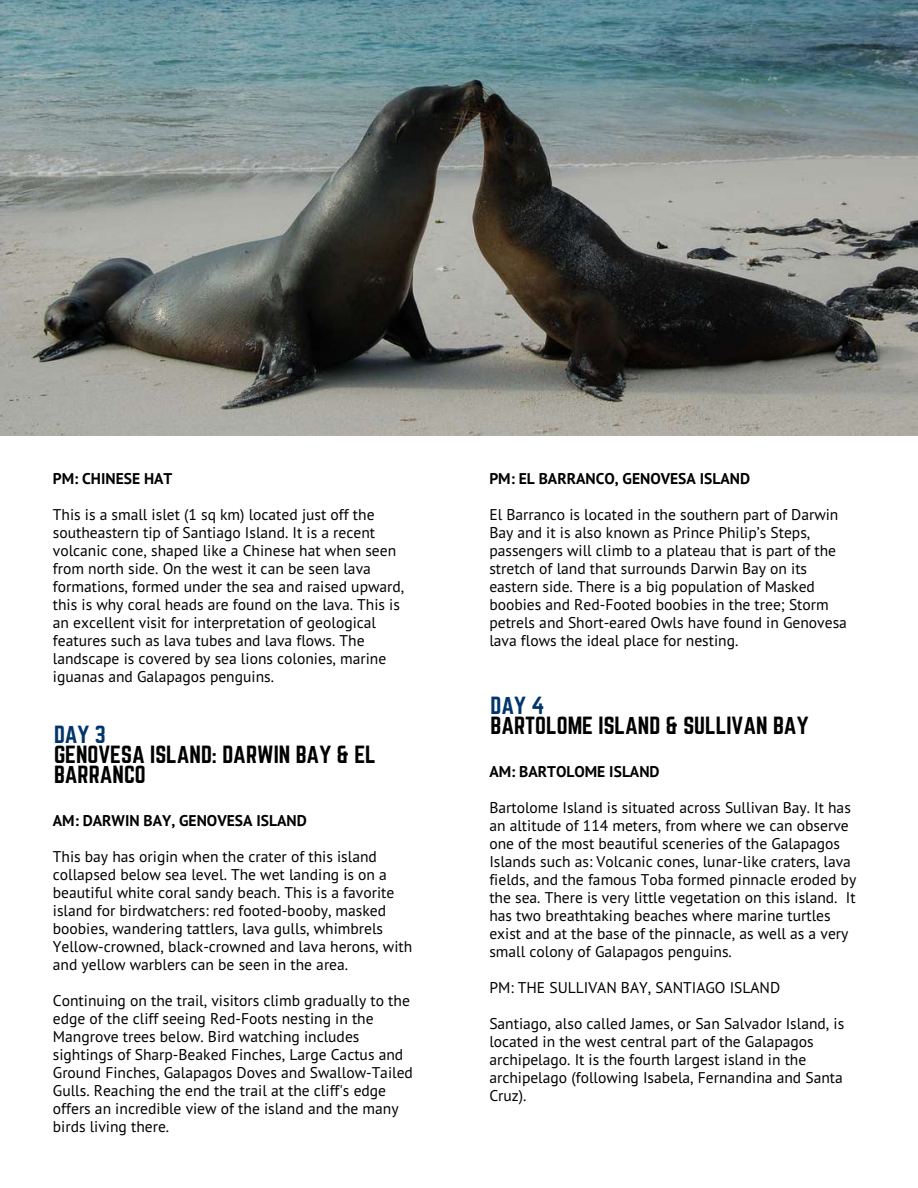
<style>
.page{position:relative;width:918px;height:1188px;background:#fff}
.page>*{position:absolute;margin:0;border:0;box-sizing:border-box;transform-origin:0 0}
.t1{font:21.75px/20.2px "Norwester";color:#000}
.t2{font:21.75px "Norwester";color:#00356c}
.t3{font:15.6px/18px "PT Sans";color:#000}
.t4{font:700 15.6px "PT Sans";color:#000}
</style>
<div class="page">
<img style="left:0;top:0;width:918px;height:435px">
<p class="t4" style="left:53px;top:468px;width:121px">PM: CHINESE HAT</p>
<p class="t3" style="left:53px;top:505px;width:353px">This is a small islet (1 sq km) located just off the southeastern tip of Santiago Island. It is a recent volcanic cone, shaped like a Chinese hat when seen from north side. On the west it can be seen lava formations, formed under the sea and raised upward, this is why coral heads are found on the lava. This is an excellent visit for interpretation of geological features such as lava tubes and lava flows. The landscape is covered by sea lions colonies, marine iguanas and Galapagos penguins.</p>
<h1 class="t2" style="left:54px;top:724px;width:53px">DAY 3</h1>
<h1 class="t1" style="left:54px;top:745px;width:323px">GENOVESA ISLAND: DARWIN BAY &amp; EL<br>BARRANCO</h1>
<p class="t4" style="left:53px;top:810px;width:255px">AM: DARWIN BAY, GENOVESA ISLAND</p>
<p class="t3" style="left:53px;top:847px;width:361px">This bay has origin when the crater of this island collapsed below sea level. The wet landing is on a beautiful white coral sandy beach. This is a favorite island for birdwatchers: red footed-booby, masked boobies, wandering tattlers, lava gulls, whimbrels Yellow-crowned, black-crowned and lava herons, with and yellow warblers can be seen in the area.</p>
<p class="t3" style="left:53px;top:991px;width:362px">Continuing on the trail, visitors climb gradually to the edge of the cliff seeing Red-Foots nesting in the Mangrove trees below. Bird watching includes sightings of Sharp-Beaked Finches, Large Cactus and Ground Finches, Galapagos Doves and Swallow-Tailed Gulls. Reaching the end the trail at the cliff's edge offers an incredible view of the island and the many birds living there.</p>
<p class="t4" style="left:489px;top:468px;width:262px">PM: EL BARRANCO, GENOVESA ISLAND</p>
<p class="t3" style="left:489px;top:505px;width:359px">El Barranco is located in the southern part of Darwin Bay and it is also known as Prince Philip’s Steps, passengers will climb to a plateau that is part of the stretch of land that surrounds Darwin Bay on its eastern side. There is a big population of Masked boobies and Red-Footed boobies in the tree; Storm petrels and Short-eared Owls have found in Genovesa lava flows the ideal place for nesting.</p>
<h1 class="t2" style="left:490px;top:695px;width:55px">DAY 4</h1>
<h1 class="t1" style="left:490px;top:716px;width:320px">BARTOLOME ISLAND &amp; SULLIVAN BAY</h1>
<p class="t4" style="left:489px;top:761px;width:172px">AM: BARTOLOME ISLAND</p>
<p class="t3" style="left:489px;top:798px;width:368px">Bartolome Island is situated across Sullivan Bay. It has an altitude of 114 meters, from where we can observe one of the most beautiful sceneries of the Galapagos Islands such as: Volcanic cones, lunar-like craters, lava fields, and the famous Toba formed pinnacle eroded by the sea. There is very little vegetation on this island. It has two breathtaking beaches where marine turtles exist and at the base of the pinnacle, as well as a very small colony of Galapagos penguins.</p>
<p class="t3" style="left:489px;top:978px;width:292px">PM: THE SULLIVAN BAY, SANTIAGO ISLAND</p>
<p class="t3" style="left:489px;top:1014px;width:356px">Santiago, also called James, or San Salvador Island, is located in the west central part of the Galapagos archipelago. It is the fourth largest island in the archipelago (following Isabela, Fernandina and Santa Cruz).</p>
</div>
